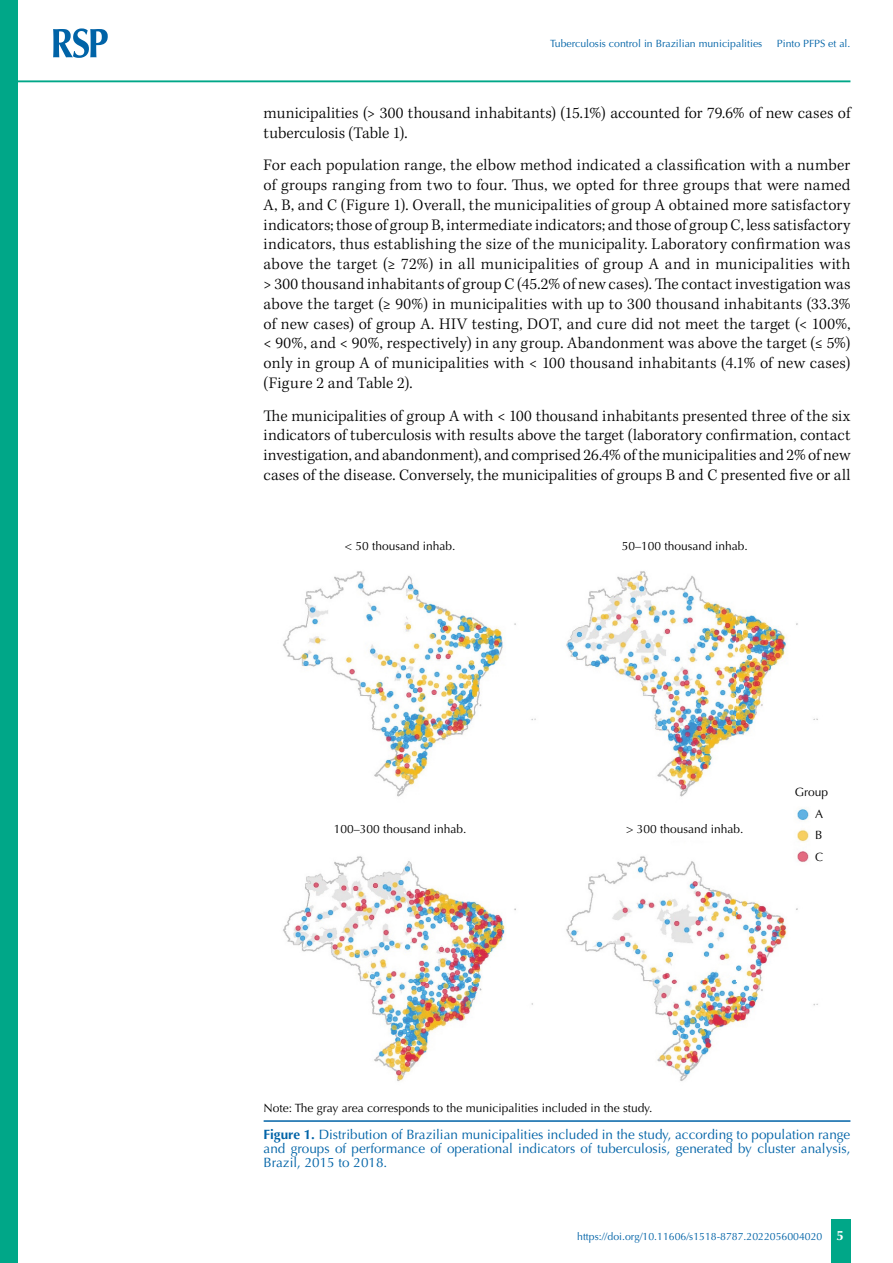
<style>
.page{position:relative;width:893px;height:1263px;background:#fff}
.page>*{position:absolute;margin:0;border:0;box-sizing:border-box;transform-origin:0 0}
.t1{font:300 16.5px/19.8px "Kepler Std";letter-spacing:.005em;color:#000;text-align:justify}
.t2{font:13.5px/14.2px "Optima LT Std";color:#0063a7;text-align:justify}
.t3{font:700 13.5px "Optima LT Std";color:#fff}
.t4{font:12px/21.5px "Optima";color:#000}
.t5{font:12px "Optima LT Std";color:#000}
.t6{font:10.5px "Optima LT Std";color:#0063a7}
.s1{font-weight:700}
</style>
<div class="page">
<div style="left:831px;top:1220px;width:20px;height:43px;background:#00a788"></div>
<div style="left:0;top:0;width:18px;height:1263px;background:#00a788"></div>
<svg style="left:53px;top:28px;width:55px;height:30px"></svg>
<hr style="left:18px;top:80px;width:832px;height:2px;background:#00a788">
<hr style="left:264px;top:1120px;width:586px;height:2px;background:#0063a7">
<img style="left:283px;top:571px;width:535px;height:510px">
<p class="t6" style="left:550px;top:37px;width:214px">Tuberculosis control in Brazilian municipalities</p>
<p class="t6" style="left:777px;top:37px;width:75px">Pinto PFPS et al.</p>
<p class="t1" style="left:264px;top:103px;width:588px">municipalities (&gt; 300 thousand inhabitants) (15.1%) accounted for 79.6% of new cases of tuberculosis (Table 1).</p>
<p class="t1" style="left:264px;top:156px;width:588px">For each population range, the elbow method indicated a classification with a number of groups ranging from two to four. Thus, we opted for three groups that were named A, B, and C (Figure 1). Overall, the municipalities of group A obtained more satisfactory indicators; those of group B, intermediate indicators; and those of group C, less satisfactory indicators, thus establishing the size of the municipality. Laboratory confirmation was above the target (≥ 72%) in all municipalities of group A and in municipalities with &gt; 300 thousand inhabitants of group C (45.2% of new cases). The contact investigation was above the target (≥ 90%) in municipalities with up to 300 thousand inhabitants (33.3% of new cases) of group A. HIV testing, DOT, and cure did not meet the target (&lt; 100%, &lt; 90%, and &lt; 90%, respectively) in any group. Abandonment was above the target (≤ 5%) only in group A of municipalities with &lt; 100 thousand inhabitants (4.1% of new cases) (Figure 2 and Table 2).</p>
<p class="t1" style="left:264px;top:406px;width:588px">The municipalities of group A with &lt; 100 thousand inhabitants presented three of the six indicators of tuberculosis with results above the target (laboratory confirmation, contact investigation, and abandonment), and comprised 26.4% of the municipalities and 2% of new cases of the disease. Conversely, the municipalities of groups B and C presented five or all</p>
<p class="t4" style="left:345px;top:535px;width:112px">&lt; 50 thousand inhab.</p>
<p class="t4" style="left:334px;top:818px;width:134px">100–300 thousand inhab.</p>
<p class="t4" style="left:622px;top:535px;width:128px">50–100 thousand inhab.</p>
<p class="t4" style="left:626px;top:818px;width:119px">&gt; 300 thousand inhab.</p>
<p class="t4" style="left:815px;top:781px;width:14px;text-indent:-20px">Group<br>A<br>B<br>C</p>
<p class="t5" style="left:264px;top:1101px;width:390px">Note: The gray area corresponds to the municipalities included in the study.</p>
<p class="t2" style="left:264px;top:1127px;width:588px"><span class="s1">Figure 1.</span> Distribution of Brazilian municipalities included in the study, according to population range and groups of performance of operational indicators of tuberculosis, generated by cluster analysis, Brazil, 2015 to 2018.</p>
<p class="t6" style="left:577px;top:1230px;width:247px">https://doi.org/10.11606/s1518-8787.2022056004020</p>
<p class="t3" style="left:836px;top:1228px;width:9px">5</p>
</div>
